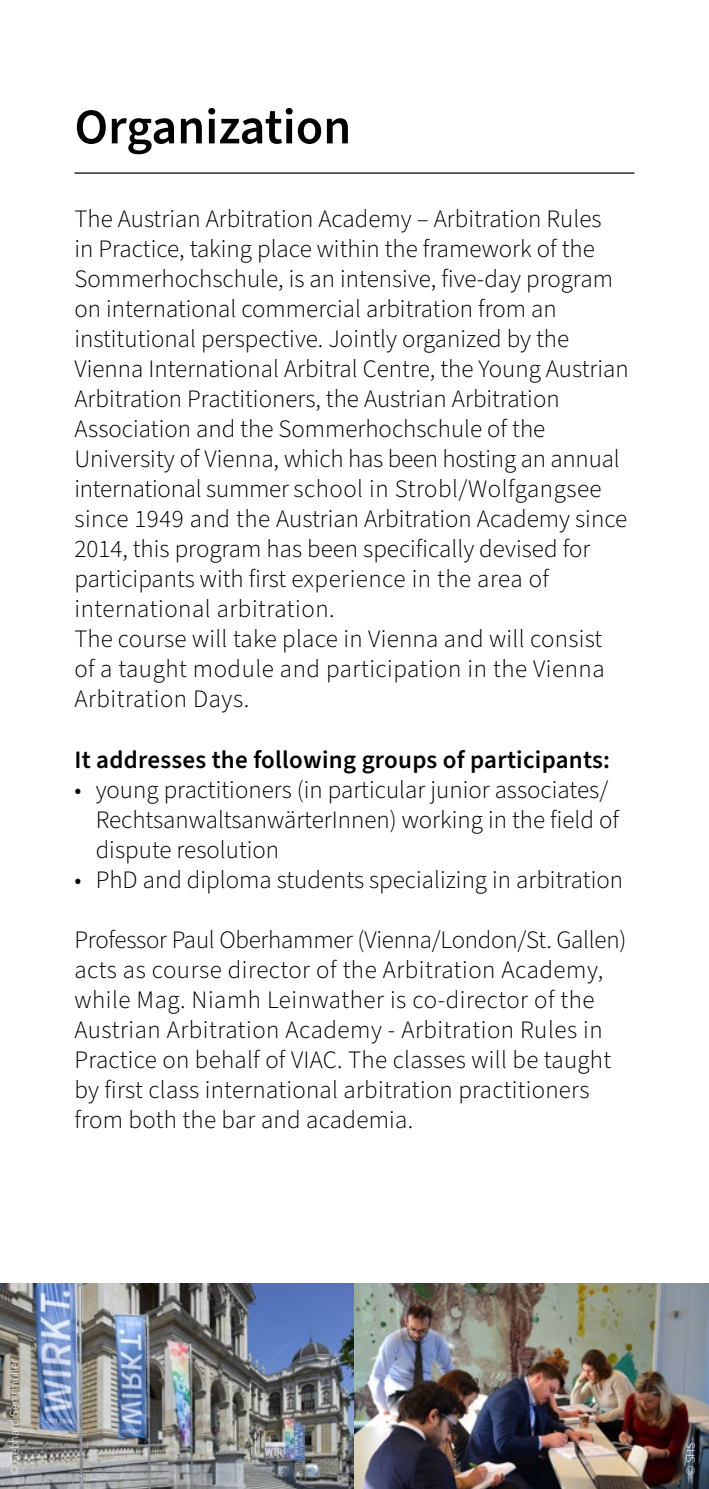
<style>
.page{position:relative;width:709px;height:1489px;background:#fff}
.page>*{position:absolute;margin:0;border:0;box-sizing:border-box;transform-origin:0 0}
.t1{font:600 50px "Source Sans 3";color:#000}
.t2{font:300 25px/30px "Source Sans 3";color:#000}
.t3{font:600 25px "Source Sans 3";letter-spacing:.01em;color:#000}
.t4{font:300 12.5px "Source Sans 3";color:#fff}
</style>
<div class="page">
<img style="left:0;top:1283px;width:709px;height:205px">
<hr style="left:74px;top:172px;width:560px;height:2px;background:#000">
<h1 class="t1" style="left:74px;top:95px;width:278px">Organization</h1>
<p class="t2" style="left:74px;top:204px;width:556px">The Austrian Arbitration Academy – Arbitration Rules<br>in Practice, taking place within the framework of the Sommerhochschule, is an intensive, five-day program on international commercial arbitration from an institutional perspective. Jointly organized by the Vienna International Arbitral Centre, the Young Austrian Arbitration Practitioners, the Austrian Arbitration Association and the Sommerhochschule of the University of Vienna, which has been hosting an annual international summer school in Strobl/Wolfgangsee since 1949 and the Austrian Arbitration Academy since 2014, this program has been specifically devised for participants with first experience in the area of international arbitration.<br>The course will take place in Vienna and will consist of a taught module and participation in the Vienna Arbitration Days.</p>
<p class="t3" style="left:74px;top:743px;width:537px">It addresses the following groups of participants:</p>
<p class="t2" style="left:96px;top:774px;width:525px;text-indent:-21px">• young practitioners (in particular junior associates/<br>RechtsanwaltsanwärterInnen) working in the field of dispute resolution</p>
<p class="t2" style="left:74px;top:864px;width:550px">• PhD and diploma students specializing in arbitration</p>
<p class="t2" style="left:74px;top:924px;width:553px">Professor Paul Oberhammer (Vienna/London/St. Gallen) acts as course director of the Arbitration Academy, while Mag. Niamh Leinwather is co-director of the Austrian Arbitration Academy - Arbitration Rules in Practice on behalf of VIAC. The classes will be taught by first class international arbitration practitioners from both the bar and academia.</p>
<p class="t4" style="left:7px;top:1474px;width:118px;rotate:-90deg">© Gebhard Sengmüller</p>
<p class="t4" style="left:683px;top:1474px;width:34px;rotate:-90deg">© SHS</p>
</div>
